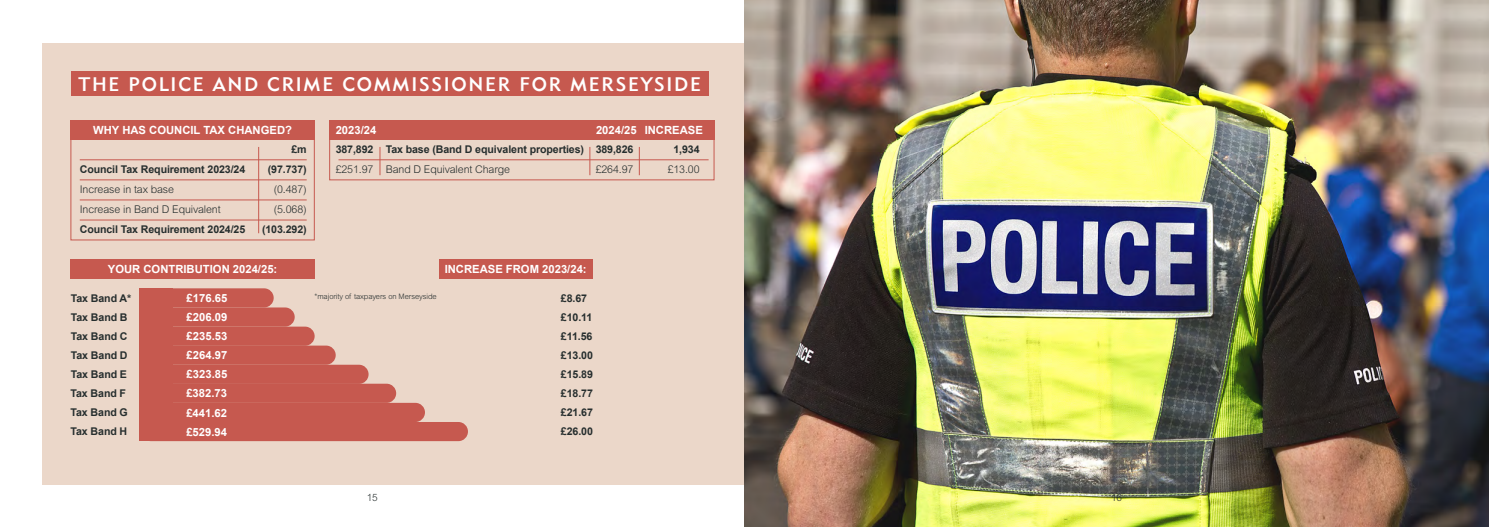
<style>
.page{position:relative;width:1489px;height:527px;background:#fff}
.page>*{position:absolute;margin:0;border:0;box-sizing:border-box;transform-origin:0 0}
.t1{font:19.5px "Geometric 415 BT Medium A";letter-spacing:.09em;color:#fff}
.t2{font:700 11.25px "Arial";color:#fff}
.t3{font:700 10.62px "Arial";letter-spacing:-.01em;color:#262e2e}
.t4{font:300 10.62px "Arial MT Std";letter-spacing:-.01em;color:#262e2e}
.t5{font:300 10px "Arial MT Std";color:#262e2e}
.t6{font:300 7.5px "Arial MT Std";letter-spacing:-.01em;color:#262e2e}
</style>
<div class="page">
<div style="left:43px;top:43px;width:744px;height:441px;background:#ebd7c9"></div>
<img style="left:744px;top:0;width:744px;height:526px">
<div style="left:71px;top:71px;width:637px;height:25px;background:#c6594f"></div>
<div style="left:71px;top:120px;width:243px;height:120px;border:1px solid #c6594f"></div>
<hr style="left:258px;top:147px;width:1px;height:86px;background:#c6594f">
<hr style="left:80px;top:159px;width:227px;height:1px;background:#c6594f">
<hr style="left:80px;top:199px;width:227px;height:1px;background:#c6594f">
<hr style="left:80px;top:179px;width:227px;height:1px;background:#c6594f">
<hr style="left:80px;top:219px;width:227px;height:1px;background:#c6594f">
<div style="left:71px;top:120px;width:243px;height:20px;background:#c6594f"></div>
<div style="left:329px;top:120px;width:385px;height:60px;border:1px solid #c6594f"></div>
<hr style="left:338px;top:159px;width:370px;height:1px;background:#c6594f">
<div style="left:329px;top:120px;width:385px;height:20px;background:#c6594f"></div>
<svg style="left:589px;top:147px;width:1px;height:28px"></svg>
<svg style="left:639px;top:147px;width:1px;height:28px"></svg>
<svg style="left:379px;top:147px;width:1px;height:28px"></svg>
<div style="left:71px;top:259px;width:243px;height:19px;background:#c6594f"></div>
<div style="left:142px;top:288px;width:132px;height:19px;background:#c6594f;border-radius:10px"></div>
<div style="left:142px;top:307px;width:153px;height:19px;background:#c6594f;border-radius:10px"></div>
<div style="left:142px;top:326px;width:172px;height:19px;background:#c6594f;border-radius:10px"></div>
<div style="left:142px;top:345px;width:194px;height:19px;background:#c6594f;border-radius:10px"></div>
<div style="left:142px;top:364px;width:226px;height:19px;background:#c6594f;border-radius:10px"></div>
<div style="left:141px;top:383px;width:255px;height:19px;background:#c6594f;border-radius:10px"></div>
<div style="left:141px;top:402px;width:284px;height:19px;background:#c6594f;border-radius:10px"></div>
<div style="left:141px;top:421px;width:327px;height:19px;background:#c6594f;border-radius:10px"></div>
<div style="left:140px;top:288px;width:33px;height:152px;background:#c6594f"></div>
<div style="left:439px;top:259px;width:153px;height:19px;background:#c6594f"></div>
<p class="t1" style="left:78px;top:72px;width:624px">THE POLICE AND CRIME COMMISSIONER FOR MERSEYSIDE</p>
<p class="t2" style="left:93px;top:123px;width:200px">WHY HAS COUNCIL TAX CHANGED?</p>
<p class="t3" style="left:80px;top:162px;width:167px">Council Tax Requirement 2023/24</p>
<p class="t4" style="left:80px;top:183px;width:96px">Increase in tax base</p>
<p class="t4" style="left:80px;top:203px;width:142px">Increase in Band D Equivalent</p>
<p class="t3" style="left:80px;top:221px;width:167px">Council Tax Requirement 2024/25</p>
<p class="t3" style="left:291px;top:142px;width:17px">£m</p>
<p class="t3" style="left:268px;top:162px;width:40px">(97.737)</p>
<p class="t4" style="left:274px;top:183px;width:35px">(0.487)</p>
<p class="t4" style="left:274px;top:203px;width:35px">(5.068)</p>
<p class="t3" style="left:262px;top:221px;width:46px">(103.292)</p>
<p class="t2" style="left:336px;top:122px;width:42px">2023/24</p>
<p class="t2" style="left:596px;top:122px;width:42px">2024/25</p>
<p class="t2" style="left:644px;top:122px;width:60px">INCREASE</p>
<p class="t3" style="left:336px;top:142px;width:299px">387,892 Tax base (Band D equivalent properties) 389,826</p>
<p class="t3" style="left:673px;top:142px;width:28px">1,934</p>
<p class="t4" style="left:336px;top:163px;width:176px">£251.97 Band D Equivalent Charge</p>
<p class="t4" style="left:595px;top:163px;width:39px">£264.97</p>
<p class="t4" style="left:667px;top:163px;width:33px">£13.00</p>
<p class="t2" style="left:108px;top:261px;width:171px">YOUR CONTRIBUTION 2024/25:</p>
<p class="t3" style="left:71px;top:290px;width:62px">Tax Band A*</p>
<p class="t2" style="left:187px;top:290px;width:42px">£176.65</p>
<p class="t3" style="left:71px;top:310px;width:58px">Tax Band B</p>
<p class="t2" style="left:187px;top:309px;width:42px">£206.09</p>
<p class="t3" style="left:71px;top:329px;width:58px">Tax Band C</p>
<p class="t2" style="left:187px;top:328px;width:42px">£235.53</p>
<p class="t3" style="left:71px;top:348px;width:58px">Tax Band D</p>
<p class="t2" style="left:187px;top:347px;width:42px">£264.97</p>
<p class="t3" style="left:71px;top:367px;width:58px">Tax Band E</p>
<p class="t2" style="left:187px;top:366px;width:42px">£323.85</p>
<p class="t3" style="left:71px;top:386px;width:57px">Tax Band F</p>
<p class="t2" style="left:186px;top:385px;width:42px">£382.73</p>
<p class="t3" style="left:71px;top:405px;width:59px">Tax Band G</p>
<p class="t2" style="left:186px;top:404px;width:42px">£441.62</p>
<p class="t3" style="left:71px;top:424px;width:58px">Tax Band H</p>
<p class="t2" style="left:186px;top:424px;width:42px">£529.94</p>
<p class="t2" style="left:444px;top:261px;width:143px">INCREASE FROM 2023/24:</p>
<p class="t6" style="left:314px;top:292px;width:124px">*majority of taxpayers on Merseyside</p>
<p class="t3" style="left:561px;top:290px;width:28px">£8.67</p>
<p class="t3" style="left:561px;top:310px;width:33px">£10.11</p>
<p class="t3" style="left:561px;top:329px;width:33px">£11.56</p>
<p class="t3" style="left:561px;top:348px;width:33px">£13.00</p>
<p class="t3" style="left:561px;top:367px;width:33px">£15.89</p>
<p class="t3" style="left:561px;top:386px;width:33px">£18.77</p>
<p class="t3" style="left:561px;top:405px;width:33px">£21.67</p>
<p class="t3" style="left:561px;top:424px;width:33px">£26.00</p>
<p class="t5" style="left:367px;top:491px;width:12px">15</p>
<p class="t5" style="left:1111px;top:491px;width:12px">16</p>
</div>
